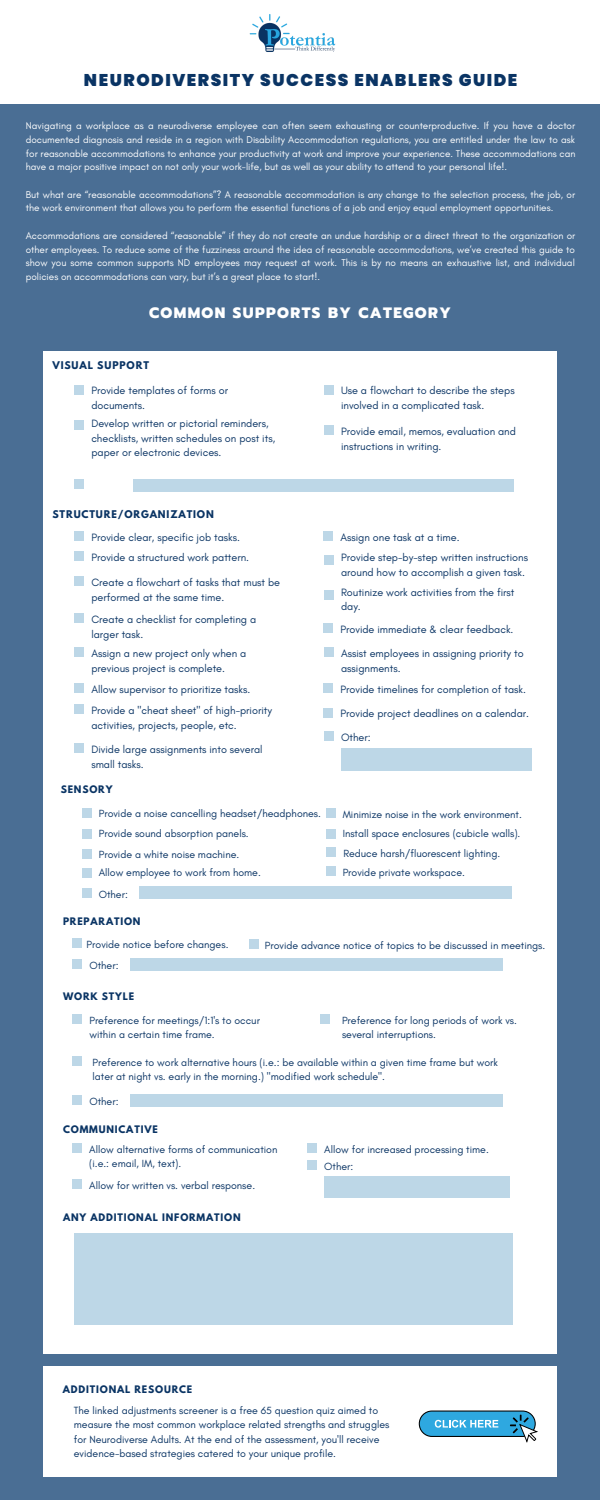
<style>
.page{position:relative;width:600px;height:1500px;background:#4a6e94}
.page>*{position:absolute;margin:0;border:0;box-sizing:border-box;transform-origin:0 0}
.t1{font:900 17px "Poppins";letter-spacing:.09em;color:#0a3464}
.t2{font:800 15px "Prompt";letter-spacing:.09em;color:#fff}
.t3{font:10.8px/14.9px "Glacial Indifference";color:#0a3464}
.t4{font:10.6px/14.5px "Glacial Indifference";color:#0a3464}
.t5{font:10px/13.7px "Glacial Indifference";color:#fff;text-align:justify}
.t6{font:700 9.4px "League Spartan";letter-spacing:.09em;color:#0a3464}
.t7{font:700 9.2px "League Spartan";letter-spacing:.09em;color:#0a3464}
</style>
<div class="page">
<div style="left:0;top:0;width:600px;height:103px;background:#fff"></div>
<img style="left:249px;top:14px;width:87px;height:38px">
<div style="left:43px;top:351px;width:514px;height:1002px;background:#fff"></div>
<div style="left:324px;top:425px;width:10px;height:10px;background:#bdd7e7"></div>
<div style="left:74px;top:421px;width:10px;height:9px;background:#bdd7e7"></div>
<div style="left:324px;top:385px;width:10px;height:10px;background:#bdd7e7"></div>
<div style="left:74px;top:385px;width:10px;height:10px;background:#bdd7e7"></div>
<div style="left:74px;top:479px;width:10px;height:10px;background:#bdd7e7"></div>
<div style="left:133px;top:479px;width:381px;height:12px;background:#bdd7e7"></div>
<div style="left:74px;top:532px;width:10px;height:9px;background:#bdd7e7"></div>
<div style="left:74px;top:551px;width:10px;height:10px;background:#bdd7e7"></div>
<div style="left:323px;top:532px;width:10px;height:9px;background:#bdd7e7"></div>
<div style="left:324px;top:555px;width:10px;height:10px;background:#bdd7e7"></div>
<div style="left:74px;top:576px;width:10px;height:10px;background:#bdd7e7"></div>
<div style="left:324px;top:590px;width:10px;height:10px;background:#bdd7e7"></div>
<div style="left:74px;top:614px;width:10px;height:9px;background:#bdd7e7"></div>
<div style="left:323px;top:623px;width:10px;height:10px;background:#bdd7e7"></div>
<div style="left:74px;top:647px;width:10px;height:10px;background:#bdd7e7"></div>
<div style="left:324px;top:647px;width:10px;height:10px;background:#bdd7e7"></div>
<div style="left:74px;top:683px;width:10px;height:10px;background:#bdd7e7"></div>
<div style="left:323px;top:683px;width:10px;height:10px;background:#bdd7e7"></div>
<div style="left:74px;top:704px;width:10px;height:10px;background:#bdd7e7"></div>
<div style="left:323px;top:708px;width:10px;height:10px;background:#bdd7e7"></div>
<div style="left:74px;top:743px;width:10px;height:10px;background:#bdd7e7"></div>
<div style="left:324px;top:732px;width:10px;height:9px;background:#bdd7e7"></div>
<div style="left:341px;top:748px;width:190px;height:22px;background:#bdd7e7"></div>
<div style="left:326px;top:829px;width:9px;height:10px;background:#bdd7e7"></div>
<div style="left:82px;top:829px;width:9px;height:10px;background:#bdd7e7"></div>
<div style="left:326px;top:809px;width:9px;height:9px;background:#bdd7e7"></div>
<div style="left:82px;top:809px;width:9px;height:9px;background:#bdd7e7"></div>
<div style="left:82px;top:888px;width:9px;height:10px;background:#bdd7e7"></div>
<div style="left:140px;top:887px;width:372px;height:12px;background:#bdd7e7"></div>
<div style="left:72px;top:938px;width:10px;height:10px;background:#bdd7e7"></div>
<div style="left:250px;top:939px;width:9px;height:10px;background:#bdd7e7"></div>
<div style="left:82px;top:849px;width:9px;height:10px;background:#bdd7e7"></div>
<div style="left:326px;top:848px;width:9px;height:9px;background:#bdd7e7"></div>
<div style="left:326px;top:867px;width:9px;height:9px;background:#bdd7e7"></div>
<div style="left:82px;top:868px;width:9px;height:9px;background:#bdd7e7"></div>
<div style="left:72px;top:960px;width:10px;height:9px;background:#bdd7e7"></div>
<div style="left:130px;top:958px;width:372px;height:12px;background:#bdd7e7"></div>
<div style="left:72px;top:1014px;width:10px;height:10px;background:#bdd7e7"></div>
<div style="left:320px;top:1014px;width:10px;height:10px;background:#bdd7e7"></div>
<div style="left:72px;top:1056px;width:10px;height:10px;background:#bdd7e7"></div>
<div style="left:72px;top:1095px;width:10px;height:10px;background:#bdd7e7"></div>
<div style="left:130px;top:1094px;width:372px;height:12px;background:#bdd7e7"></div>
<div style="left:72px;top:1143px;width:10px;height:10px;background:#bdd7e7"></div>
<div style="left:307px;top:1143px;width:10px;height:10px;background:#bdd7e7"></div>
<div style="left:72px;top:1179px;width:10px;height:10px;background:#bdd7e7"></div>
<div style="left:307px;top:1160px;width:10px;height:10px;background:#bdd7e7"></div>
<div style="left:324px;top:1176px;width:186px;height:22px;background:#bdd7e7"></div>
<div style="left:74px;top:1234px;width:438px;height:91px;background:#bdd7e7"></div>
<div style="left:43px;top:1366px;width:514px;height:111px;background:#fff"></div>
<div style="left:419px;top:1411px;width:116px;height:25px;background:#2ea8e0;border-radius:13px"></div>
<div style="left:419px;top:1411px;width:117px;height:26px;border:1px solid #000;border-radius:13px"></div>
<svg style="left:435px;top:1420px;width:63px;height:8px"></svg>
<svg style="left:510px;top:1415px;width:28px;height:28px"></svg>
<p class="t1" style="left:84px;top:68px;width:435px">NEURODIVERSITY SUCCESS ENABLERS GUIDE</p>
<p class="t5" style="left:26px;top:119px;width:551px">Navigating a workplace as a neurodiverse employee can often seem exhausting or counterproductive. If you have a doctor documented diagnosis and reside in a region with Disability Accommodation regulations, you are entitled under the law to ask for reasonable accommodations to enhance your productivity at work and improve your experience. These accommodations can have a major positive impact on not only your work-life, but as well as your ability to attend to your personal life!.</p>
<p class="t5" style="left:26px;top:187px;width:551px">But what are “reasonable accommodations”? A reasonable accommodation is any change to the selection process, the job, or the work environment that allows you to perform the essential functions of a job and enjoy equal employment opportunities.</p>
<p class="t5" style="left:26px;top:228px;width:551px">Accommodations are considered “reasonable” if they do not create an undue hardship or a direct threat to the organization or other employees. To reduce some of the fuzziness around the idea of reasonable accommodations, we’ve created this guide to show you some common supports ND employees may request at work. This is by no means an exhaustive list, and individual policies on accommodations can vary, but it’s a great place to start!.</p>
<p class="t2" style="left:149px;top:302px;width:303px">COMMON SUPPORTS BY CATEGORY</p>
<p class="t6" style="left:52px;top:361px;width:98px">VISUAL SUPPORT</p>
<p class="t3" style="left:91px;top:383px;width:138px">Provide templates of forms or documents.</p>
<p class="t3" style="left:91px;top:415px;width:185px">Develop written or pictorial reminders, checklists, written schedules on post its, paper or electronic devices.</p>
<p class="t3" style="left:341px;top:383px;width:175px">Use a flowchart to describe the steps involved in a complicated task.</p>
<p class="t3" style="left:341px;top:424px;width:176px">Provide email, memos, evaluation and instructions in writing.</p>
<p class="t6" style="left:52px;top:509px;width:163px">STRUCTURE/ORGANIZATION</p>
<p class="t3" style="left:91px;top:530px;width:150px">Provide clear, specific job tasks.</p>
<p class="t3" style="left:91px;top:550px;width:159px">Provide a structured work pattern.</p>
<p class="t3" style="left:340px;top:530px;width:121px">Assign one task at a time.</p>
<p class="t3" style="left:341px;top:550px;width:189px">Provide step-by-step written instructions around how to accomplish a given task.</p>
<p class="t3" style="left:91px;top:575px;width:190px">Create a flowchart of tasks that must be performed at the same time.</p>
<p class="t3" style="left:341px;top:584px;width:175px">Routinize work activities from the first day.</p>
<p class="t3" style="left:91px;top:612px;width:166px">Create a checklist for completing a larger task.</p>
<p class="t3" style="left:340px;top:622px;width:175px">Provide immediate &amp; clear feedback.</p>
<p class="t3" style="left:91px;top:646px;width:157px">Assign a new project only when a previous project is complete.</p>
<p class="t3" style="left:341px;top:646px;width:184px">Assist employees in assigning priority to assignments.</p>
<p class="t3" style="left:91px;top:682px;width:161px">Allow supervisor to prioritize tasks.</p>
<p class="t3" style="left:340px;top:682px;width:187px">Provide timelines for completion of task.</p>
<p class="t3" style="left:91px;top:703px;width:182px">Provide a "cheat sheet" of high-priority activities, projects, people, etc.</p>
<p class="t3" style="left:340px;top:706px;width:190px">Provide project deadlines on a calendar.</p>
<p class="t3" style="left:91px;top:742px;width:173px">Divide large assignments into several small tasks.</p>
<p class="t3" style="left:341px;top:730px;width:31px">Other:</p>
<p class="t7" style="left:61px;top:785px;width:53px">SENSORY</p>
<p class="t4" style="left:99px;top:826px;width:151px">Provide sound absorption panels.</p>
<p class="t4" style="left:343px;top:826px;width:179px">Install space enclosures (cubicle walls).</p>
<p class="t4" style="left:99px;top:806px;width:224px">Provide a noise cancelling headset/headphones.</p>
<p class="t4" style="left:343px;top:807px;width:181px">Minimize noise in the work environment.</p>
<p class="t4" style="left:99px;top:847px;width:142px">Provide a white noise machine.</p>
<p class="t4" style="left:343px;top:846px;width:158px">Reduce harsh/fluorescent lighting.</p>
<p class="t4" style="left:99px;top:865px;width:164px">Allow employee to work from home.</p>
<p class="t4" style="left:343px;top:865px;width:124px">Provide private workspace.</p>
<p class="t4" style="left:99px;top:887px;width:31px">Other:</p>
<p class="t7" style="left:63px;top:917px;width:79px">PREPARATION</p>
<p class="t4" style="left:87px;top:937px;width:143px">Provide notice before changes.</p>
<p class="t4" style="left:89px;top:958px;width:31px">Other:</p>
<p class="t7" style="left:63px;top:991px;width:73px">WORK STYLE</p>
<p class="t4" style="left:265px;top:938px;width:282px">Provide advance notice of topics to be discussed in meetings.</p>
<p class="t4" style="left:89px;top:1013px;width:172px">Preference for meetings/1:1's to occur within a certain time frame.</p>
<p class="t4" style="left:342px;top:1013px;width:176px">Preference for long periods of work vs. several interruptions.</p>
<p class="t4" style="left:93px;top:1055px;width:407px">Preference to work alternative hours (i.e.: be available within a given time frame but work later at night vs. early in the morning.) "modified work schedule".</p>
<p class="t4" style="left:89px;top:1094px;width:31px">Other:</p>
<p class="t7" style="left:63px;top:1125px;width:96px">COMMUNICATIVE</p>
<p class="t4" style="left:89px;top:1142px;width:190px">Allow alternative forms of communication (i.e.: email, IM, text).</p>
<p class="t4" style="left:324px;top:1142px;width:166px">Allow for increased processing time.</p>
<p class="t4" style="left:89px;top:1178px;width:167px">Allow for written vs. verbal response.</p>
<p class="t4" style="left:324px;top:1159px;width:31px">Other:</p>
<p class="t7" style="left:63px;top:1213px;width:179px">ANY ADDITIONAL INFORMATION</p>
<p class="t7" style="left:63px;top:1384px;width:131px">ADDITIONAL RESOURCE</p>
<p class="t4" style="left:74px;top:1403px;width:317px">The linked adjustments screener is a free 65 question quiz aimed to measure the most common workplace related strengths and struggles for Neurodiverse Adults. At the end of the assessment, you'll receive evidence-based strategies catered to your unique profile.</p>
</div>
